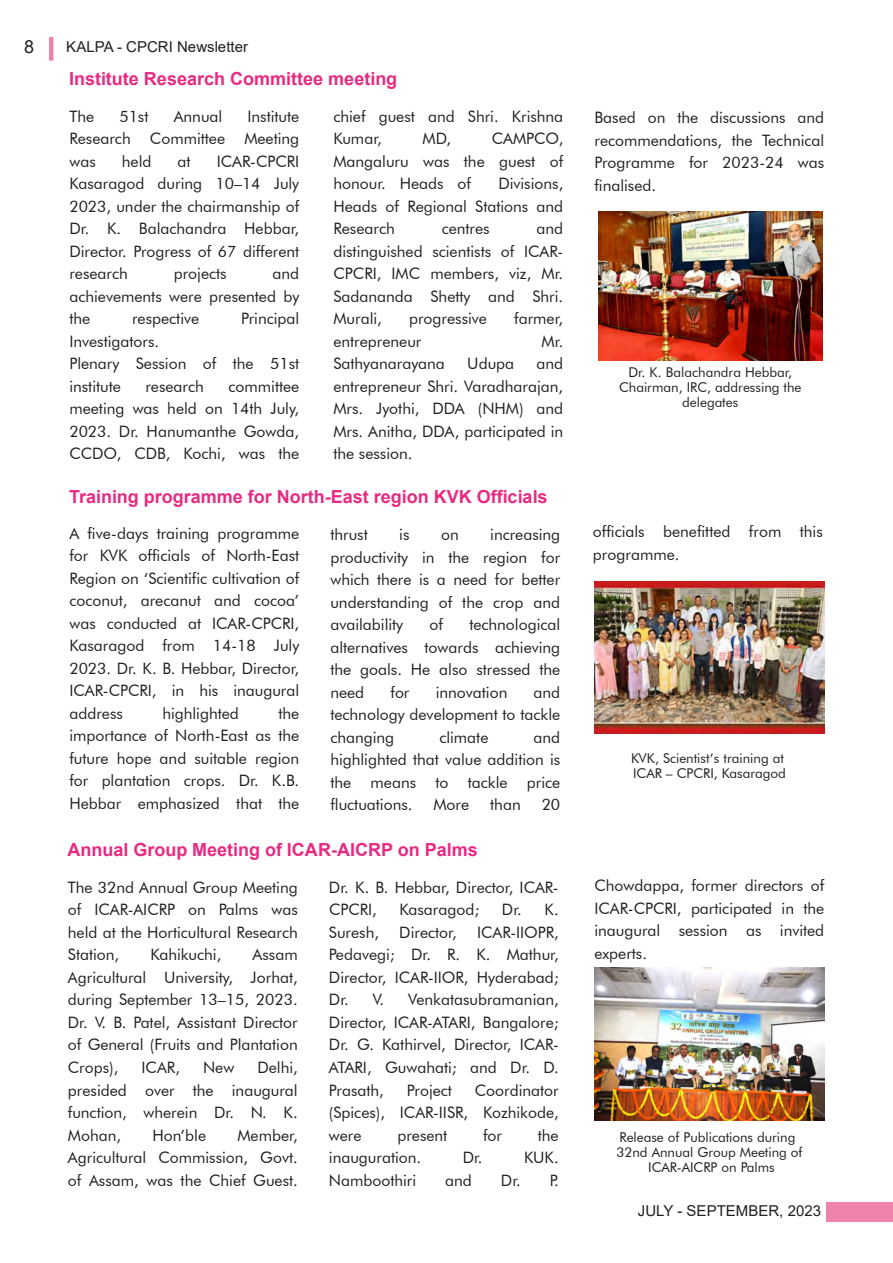
<style>
.page{position:relative;width:893px;height:1263px;background:#fff}
.page>*{position:absolute;margin:0;border:0;box-sizing:border-box;transform-origin:0 0}
.t1{font:700 18px "Arial";color:#e72a82}
.t2{font:18px "Arial";color:#231f20}
.t3{font:15.75px/22.5px "Futura BT";color:#231f20;text-align:justify}
.t4{font:15px "Arial";letter-spacing:.005em;color:#231f20}
.t5{font:13.5px/15px "Futura BT";color:#231f20;text-align:center}
</style>
<div class="page">
<img style="left:599px;top:211px;width:224px;height:150px">
<img style="left:595px;top:581px;width:229px;height:153px">
<img style="left:595px;top:967px;width:229px;height:154px">
<div style="left:826px;top:1202px;width:66px;height:20px;background:#ef81ad"></div>
<div style="left:49px;top:37px;width:4px;height:24px;border:2px solid #ef81ad"></div>
<p class="t2" style="left:24px;top:37px;width:12px">8</p>
<p class="t4" style="left:66px;top:38px;width:183px">KALPA - CPCRI Newsletter</p>
<p class="t1" style="left:69px;top:68px;width:330px">Institute Research Committee meeting</p>
<p class="t3" style="left:69px;top:105px;width:26px">The</p>
<p class="t3" style="left:119px;top:105px;width:31px">51st</p>
<p class="t3" style="left:174px;top:105px;width:50px">Annual</p>
<p class="t3" style="left:333px;top:105px;width:231px">chief guest and Shri. Krishna<br>Kumar,</p>
<p class="t3" style="left:69px;top:105px;width:231px;text-indent:178px">Institute Research Committee Meeting was</p>
<p class="t3" style="left:333px;top:127px;width:231px;text-indent:158px">CAMPCO, Mangaluru was the guest of honour. Heads of</p>
<p class="t3" style="left:423px;top:127px;width:30px">MD,</p>
<p class="t3" style="left:122px;top:150px;width:31px">held</p>
<p class="t3" style="left:178px;top:150px;width:15px">at</p>
<p class="t3" style="left:69px;top:150px;width:231px;text-indent:147px">ICAR-CPCRI Kasaragod during 10–14 July 2023, under the chairmanship of Dr. K. Balachandra Hebbar, Director. Progress of 67 different research</p>
<p class="t3" style="left:333px;top:172px;width:231px;text-indent:165px">Divisions, Heads of Regional Stations and Research</p>
<p class="t3" style="left:333px;top:217px;width:231px;text-indent:203px">and distinguished scientists of ICAR-CPCRI, IMC members, viz, Mr.<br>Sadananda Shetty and Shri.<br>Murali,</p>
<p class="t3" style="left:442px;top:217px;width:49px">centres</p>
<p class="t3" style="left:69px;top:262px;width:231px;text-indent:203px">and achievements were presented by the</p>
<p class="t3" style="left:174px;top:262px;width:54px">projects</p>
<p class="t3" style="left:409px;top:307px;width:79px">progressive</p>
<p class="t3" style="left:514px;top:307px;width:51px">farmer,</p>
<p class="t3" style="left:333px;top:330px;width:89px">entrepreneur</p>
<p class="t3" style="left:542px;top:330px;width:23px">Mr.</p>
<p class="t3" style="left:333px;top:352px;width:113px">Sathyanarayana</p>
<p class="t3" style="left:467px;top:352px;width:48px">Udupa</p>
<p class="t3" style="left:132px;top:307px;width:69px">respective</p>
<p class="t3" style="left:241px;top:307px;width:60px">Principal</p>
<p class="t3" style="left:69px;top:330px;width:231px;text-align:left">Investigators.<br>Plenary Session of the 51st institute</p>
<p class="t3" style="left:333px;top:352px;width:231px;text-indent:203px">and entrepreneur Shri. Varadharajan, Mrs. Jyothi, DDA (NHM) and Mrs. Anitha, DDA, participated in the session.</p>
<p class="t3" style="left:145px;top:375px;width:60px">research</p>
<p class="t3" style="left:69px;top:375px;width:231px;text-indent:159px">committee meeting was held on 14th July, 2023. Dr. Hanumanthe Gowda, CCDO, CDB, Kochi, was the</p>
<p class="t1" style="left:69px;top:487px;width:480px">Training programme for North-East region KVK Officials</p>
<p class="t3" style="left:69px;top:522px;width:231px">A five-days training programme for KVK officials of North-East Region on ‘Scientific cultivation of coconut, arecanut and cocoa’ was conducted at ICAR-CPCRI, Kasaragod from 14-18 July 2023. Dr. K. B. Hebbar, Director, ICAR-CPCRI, in his inaugural address</p>
<p class="t3" style="left:330px;top:523px;width:39px">thrust</p>
<p class="t3" style="left:399px;top:523px;width:12px">is</p>
<p class="t3" style="left:441px;top:523px;width:19px">on</p>
<p class="t3" style="left:330px;top:523px;width:231px;text-indent:160px">increasing productivity in the region for which there is a need for better understanding of the crop and availability</p>
<p class="t3" style="left:429px;top:613px;width:15px">of</p>
<p class="t3" style="left:330px;top:613px;width:231px;text-indent:139px">technological alternatives towards achieving the goals. He also stressed the need</p>
<p class="t3" style="left:390px;top:681px;width:21px">for</p>
<p class="t3" style="left:436px;top:681px;width:73px">innovation</p>
<p class="t3" style="left:330px;top:681px;width:231px;text-indent:203px">and technology development to tackle changing</p>
<p class="t3" style="left:69px;top:702px;width:231px;text-indent:209px">the importance of North-East as the future hope and suitable region for plantation crops. Dr. K.B.<br>Hebbar emphasized that the</p>
<p class="t3" style="left:162px;top:702px;width:78px">highlighted</p>
<p class="t3" style="left:330px;top:726px;width:231px;text-indent:203px">and highlighted that value addition is the means to tackle price fluctuations.</p>
<p class="t3" style="left:439px;top:726px;width:51px">climate</p>
<p class="t3" style="left:433px;top:793px;width:37px">More</p>
<p class="t3" style="left:490px;top:793px;width:32px">than</p>
<p class="t3" style="left:542px;top:793px;width:20px">20</p>
<p class="t1" style="left:68px;top:839px;width:412px">Annual Group Meeting of ICAR-AICRP on Palms</p>
<p class="t3" style="left:68px;top:876px;width:231px">The 32nd Annual Group Meeting of ICAR-AICRP on Palms was held at the Horticultural Research Station,</p>
<p class="t3" style="left:329px;top:876px;width:231px">Dr. K. B. Hebbar, Director, ICAR-<br>CPCRI,</p>
<p class="t3" style="left:399px;top:898px;width:81px">Kasaragod;</p>
<p class="t3" style="left:502px;top:898px;width:58px">Dr. K.</p>
<p class="t3" style="left:329px;top:921px;width:52px">Suresh,</p>
<p class="t3" style="left:399px;top:921px;width:59px">Director,</p>
<p class="t3" style="left:329px;top:921px;width:231px;text-indent:148px">ICAR-IIOPR, Pedavegi; Dr. R. K. Mathur, Director, ICAR-IIOR, Hyderabad; Dr. V.</p>
<p class="t3" style="left:150px;top:943px;width:72px">Kahikuchi,</p>
<p class="t3" style="left:68px;top:943px;width:231px;text-indent:185px">Assam Agricultural University, Jorhat, during September 13–15, 2023.<br>Dr. V. B. Patel, Assistant Director of General (Fruits and Plantation Crops),</p>
<p class="t3" style="left:329px;top:988px;width:231px;text-indent:79px">Venkatasubramanian, Director, ICAR-ATARI, Bangalore; Dr. G. Kathirvel, Director, ICAR-ATARI, Guwahati; and Dr. D.<br>Prasath,</p>
<p class="t3" style="left:68px;top:1056px;width:231px;text-indent:189px">Delhi, presided over the inaugural function, wherein Dr. N. K.<br>Mohan,</p>
<p class="t3" style="left:142px;top:1056px;width:40px">ICAR,</p>
<p class="t3" style="left:203px;top:1056px;width:33px">New</p>
<p class="t3" style="left:329px;top:1078px;width:231px;text-indent:146px">Coordinator (Spices), ICAR-IISR, Kozhikode, were</p>
<p class="t3" style="left:407px;top:1078px;width:47px">Project</p>
<p class="t3" style="left:397px;top:1123px;width:51px">present</p>
<p class="t3" style="left:483px;top:1123px;width:21px">for</p>
<p class="t3" style="left:538px;top:1123px;width:22px">the</p>
<p class="t3" style="left:329px;top:1146px;width:94px">inauguration.</p>
<p class="t3" style="left:463px;top:1146px;width:21px">Dr.</p>
<p class="t3" style="left:524px;top:1146px;width:36px">KUK.</p>
<p class="t3" style="left:329px;top:1168px;width:89px">Namboothiri</p>
<p class="t3" style="left:445px;top:1168px;width:28px">and</p>
<p class="t3" style="left:501px;top:1168px;width:59px">Dr. P.</p>
<p class="t3" style="left:68px;top:1123px;width:231px;text-indent:170px">Member, Agricultural Commission, Govt. of Assam, was the Chief Guest.</p>
<p class="t3" style="left:152px;top:1123px;width:55px">Hon’ble</p>
<p class="t3" style="left:594px;top:106px;width:231px">Based on the discussions and recommendations, the Technical Programme for 2023-24 was finalised.</p>
<p class="t5" style="left:619px;top:365px;width:184px">Dr. K. Balachandra Hebbar,<br>Chairman, IRC, addressing the delegates</p>
<p class="t3" style="left:593px;top:520px;width:231px">officials benefitted from this programme.</p>
<p class="t5" style="left:631px;top:750px;width:156px;text-align:left">KVK, Scientist’s training at<br>ICAR – CPCRI, Kasaragod</p>
<p class="t3" style="left:594px;top:874px;width:231px">Chowdappa, former directors of ICAR-CPCRI, participated in the inaugural session as invited experts.</p>
<p class="t5" style="left:617px;top:1130px;width:187px">Release of Publications during<br>32nd Annual Group Meeting of<br>ICAR-AICRP on Palms</p>
<p class="t4" style="left:638px;top:1203px;width:185px">JULY - SEPTEMBER, 2023</p>
</div>
